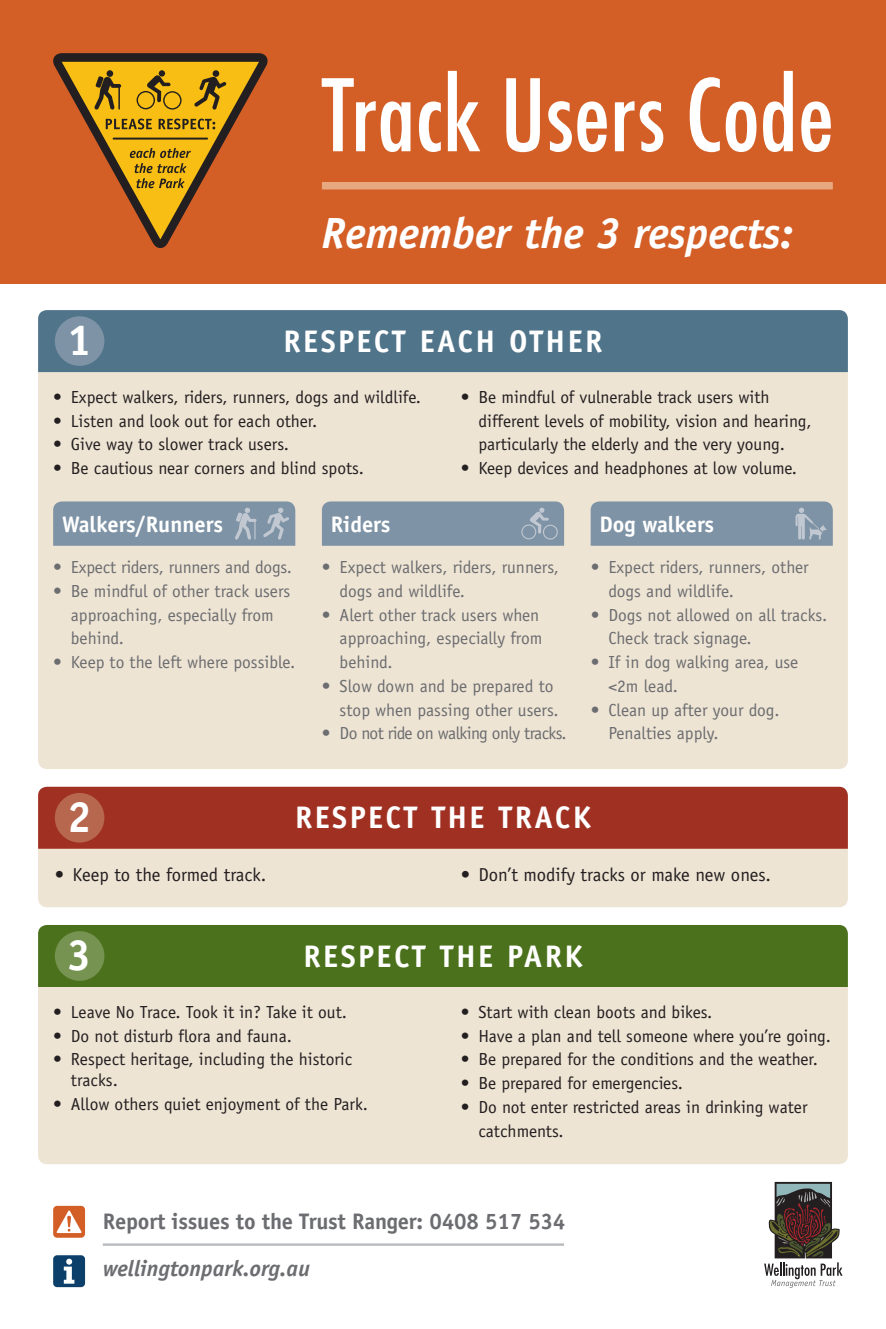
<style>
.page{position:relative;width:886px;height:1329px;background:#fff}
.page>*{position:absolute;margin:0;border:0;box-sizing:border-box;transform-origin:0 0}
.t1{font:500 condensed 96.88px "Futura";color:#fff}
.t2{font:italic 700 43.75px "Officina Sans";color:#fff}
.t3{font:700 43.75px "Officina Sans";color:#fff}
.t4{font:700 31.25px "Officina Sans";letter-spacing:.075em;color:#fff}
.t5{font:700 22.5px "Officina Sans";letter-spacing:-.01em;color:#6c6d70}
.t6{font:700 22.5px "Officina Sans";color:#fff}
.t7{font:italic 700 22.5px "Officina Sans";color:#6c6d70}
.t8{font:18.75px "Officina Sans";color:#231f20}
.t9{font:17.5px/23.8px "Officina Sans";color:#231f20}
.t10{font:17.5px/23.8px "Officina Sans";color:#6c6d70}
.t11{font:17.5px "Officina Sans";letter-spacing:-.035em;color:#6c6d70}
</style>
<div class="page">
<div style="left:38px;top:372px;width:810px;height:397px;background:#eee4d4"></div>
<div style="left:0;top:0;width:886px;height:283px;background:#d35f27"></div>
<div style="left:38px;top:310px;width:810px;height:62px;background:#50748a"></div>
<div style="left:38px;top:849px;width:810px;height:58px;background:#eee4d4"></div>
<div style="left:322px;top:182px;width:511px;height:7px;background:#e7a77f"></div>
<div style="left:55px;top:316px;width:49px;height:50px;background:#7e93a5;border-radius:50%"></div>
<div style="left:38px;top:787px;width:810px;height:62px;background:#a03122"></div>
<div style="left:55px;top:793px;width:49px;height:49px;background:#b6674d;border-radius:50%"></div>
<svg style="left:53px;top:501px;width:242px;height:45px;background:#8397a8"></svg>
<div style="left:38px;top:987px;width:810px;height:177px;background:#eee4d4"></div>
<div style="left:38px;top:925px;width:810px;height:62px;background:#4b711c"></div>
<div style="left:55px;top:931px;width:49px;height:50px;background:#769351;border-radius:50%"></div>
<svg style="left:764px;top:1182px;width:78px;height:106px"></svg>
<svg style="left:322px;top:501px;width:242px;height:45px;background:#8195a6"></svg>
<div style="left:53px;top:1255px;width:32px;height:32px;background:#0c3f6a;border-radius:4px"></div>
<svg style="left:64px;top:1258px;width:10px;height:25px"></svg>
<hr style="left:103px;top:1243px;width:461px;height:3px;background:#bcbdc0">
<div style="left:53px;top:1206px;width:32px;height:31px;background:#d35f27;border-radius:4px"></div>
<svg style="left:57px;top:1210px;width:25px;height:23px"></svg>
<svg style="left:591px;top:501px;width:242px;height:45px;background:#8195a7"></svg>
<svg style="left:53px;top:53px;width:215px;height:195px"></svg>
<h1 class="t1" style="left:322px;top:53px;width:513px">Track Users Code</h1>
<h2 class="t2" style="left:322px;top:207px;width:473px">Remember the 3 respects:</h2>
<h2 class="t3" style="left:67px;top:313px;width:26px">1</h2>
<h3 class="t4" style="left:284px;top:322px;width:320px">RESPECT EACH OTHER</h3>
<p class="t9" style="left:478px;top:385px;width:335px;text-indent:-18px">• Be mindful of vulnerable track users with different levels of mobility, vision and hearing, particularly the elderly and the very young.</p>
<p class="t9" style="left:461px;top:456px;width:338px">• Keep devices and headphones at low volume.</p>
<p class="t9" style="left:53px;top:385px;width:369px">• Expect walkers, riders, runners, dogs and wildlife.</p>
<p class="t9" style="left:53px;top:409px;width:266px">• Listen and look out for each other.</p>
<p class="t9" style="left:53px;top:433px;width:237px">• Give way to slower track users.</p>
<p class="t9" style="left:53px;top:456px;width:312px">• Be cautious near corners and blind spots.</p>
<p class="t6" style="left:62px;top:510px;width:162px">Walkers/Runners</p>
<p class="t6" style="left:331px;top:510px;width:61px">Riders</p>
<p class="t10" style="left:53px;top:555px;width:240px">• Expect riders, runners and dogs.</p>
<p class="t10" style="left:71px;top:579px;width:221px;text-indent:-18px">• Be mindful of other track users approaching, especially from behind.</p>
<p class="t10" style="left:53px;top:650px;width:244px">• Keep to the left where possible.</p>
<p class="t10" style="left:340px;top:555px;width:221px;text-indent:-18px">• Expect walkers, riders, runners, dogs and wildlife.</p>
<p class="t10" style="left:340px;top:603px;width:204px;text-indent:-18px">• Alert other track users when approaching, especially from behind.</p>
<p class="t10" style="left:322px;top:674px;width:238px;text-align:right">• Slow down and be prepared to stop when passing other users.</p>
<p class="t11" style="left:322px;top:723px;width:246px">• Do not ride on walking only tracks.</p>
<p class="t6" style="left:599px;top:510px;width:116px">Dog walkers</p>
<p class="t10" style="left:608px;top:555px;width:202px;text-indent:-18px">• Expect riders, runners, other dogs and wildlife.</p>
<p class="t10" style="left:608px;top:603px;width:220px;text-indent:-18px">• Dogs not allowed on all tracks.<br>Check track signage.</p>
<p class="t10" style="left:608px;top:650px;width:191px;text-indent:-18px">• If in dog walking area, use &lt;2m lead.</p>
<p class="t10" style="left:608px;top:698px;width:173px;text-indent:-18px">• Clean up after your dog.<br>Penalties apply.</p>
<h2 class="t3" style="left:67px;top:789px;width:26px">2</h2>
<h3 class="t4" style="left:295px;top:798px;width:297px">RESPECT THE TRACK</h3>
<p class="t8" style="left:55px;top:863px;width:213px">• Keep to the formed track.</p>
<p class="t8" style="left:461px;top:863px;width:312px">• Don’t modify tracks or make new ones.</p>
<h2 class="t3" style="left:67px;top:928px;width:26px">3</h2>
<h3 class="t4" style="left:304px;top:936px;width:280px">RESPECT THE PARK</h3>
<p class="t9" style="left:53px;top:1000px;width:295px">• Leave No Trace. Took it in? Take it out.</p>
<p class="t9" style="left:53px;top:1024px;width:240px">• Do not disturb flora and fauna.</p>
<p class="t9" style="left:71px;top:1049px;width:283px;line-height:21px;text-indent:-18px">• Respect heritage, including the historic tracks.</p>
<p class="t9" style="left:53px;top:1092px;width:316px">• Allow others quiet enjoyment of the Park.</p>
<p class="t9" style="left:461px;top:1000px;width:253px">• Start with clean boots and bikes.</p>
<p class="t9" style="left:461px;top:1024px;width:372px">• Have a plan and tell someone where you’re going.</p>
<p class="t9" style="left:461px;top:1047px;width:359px">• Be prepared for the conditions and the weather.</p>
<p class="t9" style="left:461px;top:1071px;width:224px">• Be prepared for emergencies.</p>
<p class="t9" style="left:478px;top:1095px;width:331px;text-indent:-18px">• Do not enter restricted areas in drinking water catchments.</p>
<p class="t5" style="left:103px;top:1207px;width:464px">Report issues to the Trust Ranger: 0408 517 534</p>
<p class="t7" style="left:103px;top:1254px;width:209px">wellingtonpark.org.au</p>
</div>
